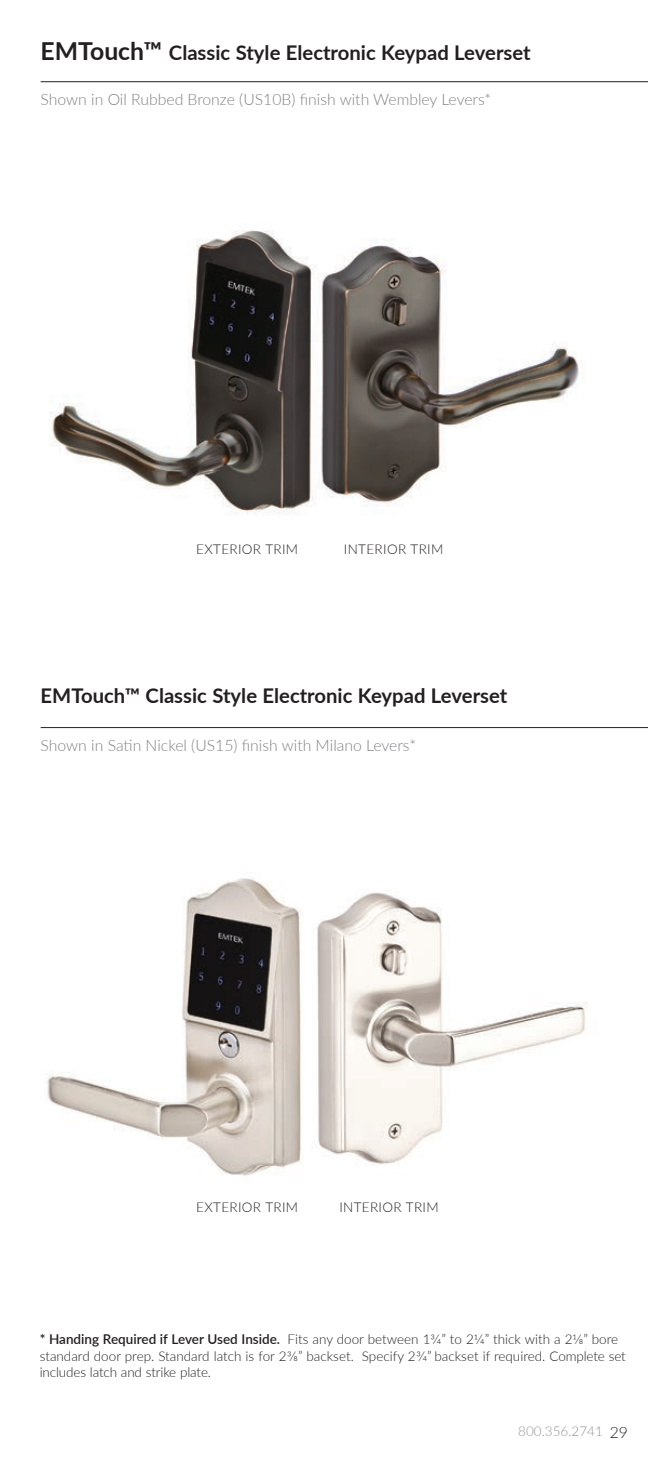
<style>
.page{position:relative;width:648px;height:1458px;background:#fff}
.page>*{position:absolute;margin:0;border:0;box-sizing:border-box;transform-origin:0 0}
.t1{font:700 20.25px "Lato";color:#231f20}
.t2{font:300 15.75px "Lato";color:#808285}
.t3{font:300 13.5px/16.2px "Lato";color:#231f20}
.t4{font:300 13.5px "Lato";letter-spacing:.025em;color:#231f20}
.t5{font:300 13.5px "Lato";color:#939598}
.s1{font-size:24.75px}
.s2{font-weight:600}
.s3{font-size:15.75px;color:#231f20}
</style>
<div class="page">
<img style="left:49px;top:230px;width:530px;height:285px">
<img style="left:47px;top:878px;width:541px;height:298px">
<hr style="left:41px;top:81px;width:607px;height:1px;background:#231f20">
<hr style="left:41px;top:727px;width:607px;height:1px;background:#231f20">
<p class="t1" style="left:41px;top:38px;width:492px"><span class="s1">EMTouch™</span> Classic Style Electronic Keypad Leverset</p>
<p class="t2" style="left:41px;top:88px;width:452px">Shown in Oil Rubbed Bronze (US10B) finish with Wembley Levers*</p>
<p class="t4" style="left:196px;top:540px;width:103px">EXTERIOR TRIM</p>
<p class="t4" style="left:344px;top:540px;width:101px">INTERIOR TRIM</p>
<p class="t1" style="left:41px;top:680px;width:468px">EMTouch™ Classic Style Electronic Keypad Leverset</p>
<p class="t2" style="left:41px;top:734px;width:377px">Shown in Satin Nickel (US15) finish with Milano Levers*</p>
<p class="t4" style="left:196px;top:1197px;width:103px">EXTERIOR TRIM</p>
<p class="t4" style="left:339px;top:1197px;width:101px">INTERIOR TRIM</p>
<p class="t3" style="left:40px;top:1331px;width:588px"><span class="s2">* Handing Required if Lever Used Inside.</span> Fits any door between 13/4” to 21/4” thick with a 21/8” bore standard door prep. Standard latch is for 23/8” backset. Specify 23/4” backset if required. Complete set includes latch and strike plate.</p>
<p class="t5" style="left:518px;top:1422px;width:111px">800.356.2741 <span class="s3">29</span></p>
</div>
